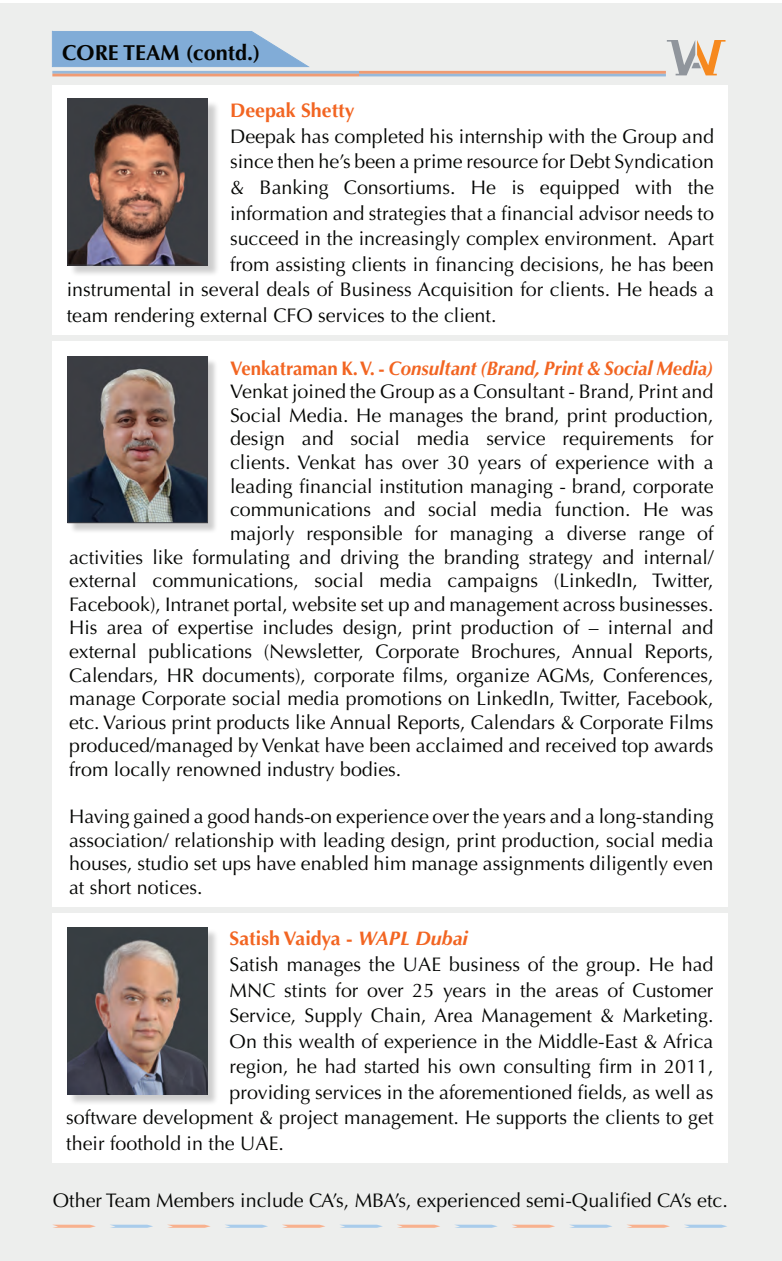
<style>
.page{position:relative;width:782px;height:1261px;background:#fff}
.page>*{position:absolute;margin:0;border:0;box-sizing:border-box;transform-origin:0 0}
.t1{font:700 21.6px "Optima";color:#040503}
.t2{font:19.65px/23.5px "Optima";color:#040503;text-align:justify}
.t3{font:italic 700 19.65px "Optima";color:#f26522;scale:.95 1}
.t4{font:700 19.65px "Optima";color:#f26522}
.s1{font-style:normal}
.s2{font-style:italic}
</style>
<div class="page">
<div style="left:0;top:4px;width:782px;height:1257px;background:#edeeed"></div>
<svg style="left:51px;top:30px;width:259px;height:38px"></svg>
<svg style="left:667px;top:40px;width:59px;height:36px"></svg>
<div style="left:53px;top:341px;width:675px;height:565px;background:#fff"></div>
<div style="left:69px;top:358px;width:150px;height:175px;background:#040503;opacity:.2"></div>
<img style="left:70px;top:358px;width:136px;height:163px">
<div style="left:68px;top:356px;width:140px;height:167px;border:1px solid #3c3d43"></div>
<div style="left:53px;top:85px;width:675px;height:249px;background:#fff"></div>
<div style="left:52px;top:913px;width:675px;height:249px;background:#fff"></div>
<div style="left:69px;top:100px;width:151px;height:178px;background:#040503;opacity:.2"></div>
<img style="left:69px;top:100px;width:137px;height:163px">
<div style="left:67px;top:98px;width:141px;height:167px;border:1px solid #3c3d43"></div>
<svg style="left:53px;top:1225px;width:43px;height:3px"></svg>
<svg style="left:110px;top:1225px;width:43px;height:3px"></svg>
<svg style="left:168px;top:1225px;width:43px;height:3px"></svg>
<svg style="left:225px;top:1225px;width:43px;height:3px"></svg>
<svg style="left:283px;top:1225px;width:42px;height:3px"></svg>
<svg style="left:340px;top:1225px;width:43px;height:3px"></svg>
<svg style="left:397px;top:1225px;width:43px;height:3px"></svg>
<svg style="left:455px;top:1225px;width:42px;height:3px"></svg>
<svg style="left:512px;top:1225px;width:43px;height:3px"></svg>
<svg style="left:570px;top:1225px;width:42px;height:3px"></svg>
<svg style="left:627px;top:1225px;width:43px;height:3px"></svg>
<svg style="left:685px;top:1225px;width:42px;height:3px"></svg>
<div style="left:52px;top:71px;width:307px;height:3px;border:1px solid #5e97d0"></div>
<div style="left:359px;top:74px;width:307px;height:2px;border:1px solid #5e97d0"></div>
<div style="left:69px;top:929px;width:150px;height:177px;background:#040503;opacity:.2"></div>
<img style="left:67px;top:927px;width:140px;height:167px">
<p class="t1" style="left:62px;top:40px;width:200px">CORE TEAM (contd.)</p>
<p class="t4" style="left:230px;top:99px;width:126px">Deepak Shetty</p>
<p class="t2" style="left:230px;top:125px;width:485px">Deepak has completed his internship with the Group and</p>
<p class="t2" style="left:230px;top:150px;width:485px">since then he’s been a prime resource for Debt Syndication</p>
<p class="t2" style="left:230px;top:176px;width:485px">&amp; Banking Consortiums. He is equipped with the</p>
<p class="t2" style="left:230px;top:201px;width:485px">information and strategies that a financial advisor needs to</p>
<p class="t2" style="left:230px;top:227px;width:485px">succeed in the increasingly complex environment. Apart</p>
<p class="t2" style="left:230px;top:253px;width:485px">from assisting clients in financing decisions, he has been</p>
<p class="t2" style="left:67px;top:278px;width:649px">instrumental in several deals of Business Acquisition for clients. He heads a</p>
<p class="t2" style="left:67px;top:304px;width:431px">team rendering external CFO services to the client.</p>
<p class="t3" style="left:230px;top:356px;width:510px"><span class="s1">Venkatraman K. V. -</span> Consultant (Brand, Print &amp; Social Media)</p>
<p class="t2" style="left:230px;top:380px;width:485px">Venkat joined the Group as a Consultant - Brand, Print and</p>
<p class="t2" style="left:230px;top:404px;width:485px">Social Media. He manages the brand, print production,</p>
<p class="t2" style="left:230px;top:427px;width:485px">design and social media service requirements for</p>
<p class="t2" style="left:230px;top:451px;width:485px">clients. Venkat has over 30 years of experience with a</p>
<p class="t2" style="left:230px;top:474px;width:485px">leading financial institution managing - brand, corporate</p>
<p class="t2" style="left:230px;top:498px;width:485px">communications and social media function. He was</p>
<p class="t2" style="left:230px;top:522px;width:485px">majorly responsible for managing a diverse range of</p>
<p class="t2" style="left:69px;top:545px;width:646px">activities like formulating and driving the branding strategy and internal/</p>
<p class="t2" style="left:69px;top:569px;width:646px">external communications, social media campaigns (LinkedIn, Twitter,</p>
<p class="t2" style="left:69px;top:592px;width:646px">Facebook), Intranet portal, website set up and management across businesses.</p>
<p class="t2" style="left:69px;top:616px;width:646px">His area of expertise includes design, print production of – internal and</p>
<p class="t2" style="left:69px;top:640px;width:646px">external publications (Newsletter, Corporate Brochures, Annual Reports,</p>
<p class="t2" style="left:69px;top:663px;width:646px">Calendars, HR documents), corporate films, organize AGMs, Conferences,</p>
<p class="t2" style="left:69px;top:687px;width:646px">manage Corporate social media promotions on LinkedIn, Twitter, Facebook,</p>
<p class="t2" style="left:69px;top:711px;width:646px">etc. Various print products like Annual Reports, Calendars &amp; Corporate Films</p>
<p class="t2" style="left:69px;top:734px;width:646px">produced/managed by Venkat have been acclaimed and received top awards</p>
<p class="t2" style="left:69px;top:758px;width:334px">from locally renowned industry bodies.</p>
<p class="t2" style="left:69px;top:805px;width:646px">Having gained a good hands-on experience over the years and a long-standing association/ relationship with leading design, print production, social media houses, studio set ups have enabled him manage assignments diligently even at short notices.</p>
<p class="t4" style="left:230px;top:927px;width:240px">Satish Vaidya - <span class="s2">WAPL Dubai</span></p>
<p class="t2" style="left:230px;top:953px;width:485px">Satish manages the UAE business of the group. He had</p>
<p class="t2" style="left:230px;top:978px;width:485px">MNC stints for over 25 years in the areas of Customer</p>
<p class="t2" style="left:230px;top:1004px;width:485px">Service, Supply Chain, Area Management &amp; Marketing.</p>
<p class="t2" style="left:230px;top:1029px;width:485px">On this wealth of experience in the Middle-East &amp; Africa</p>
<p class="t2" style="left:230px;top:1055px;width:485px">region, he had started his own consulting firm in 2011,</p>
<p class="t2" style="left:230px;top:1081px;width:485px">providing services in the aforementioned fields, as well as</p>
<p class="t2" style="left:66px;top:1106px;width:649px">software development &amp; project management. He supports the clients to get</p>
<p class="t2" style="left:66px;top:1132px;width:219px">their foothold in the UAE.</p>
<p class="t2" style="left:53px;top:1189px;width:676px">Other Team Members include CA’s, MBA’s, experienced semi-Qualified CA’s etc.</p>
</div>
